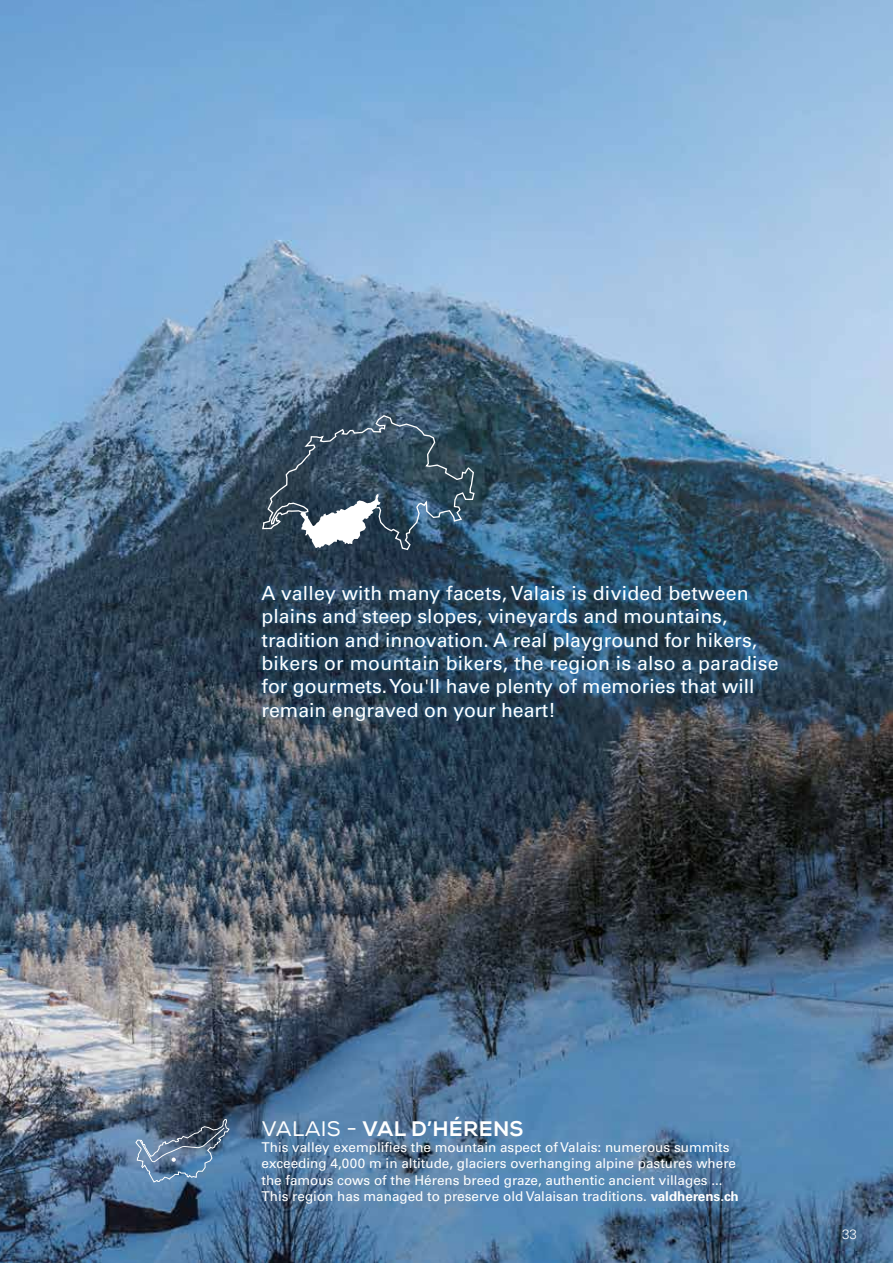
<style>
.page{position:relative;width:893px;height:1263px;background:#fff}
.page>*{position:absolute;margin:0;border:0;box-sizing:border-box;transform-origin:0 0}
.t1{font:800 21px "Nexa";letter-spacing:.015em;color:#fff}
.t2{font:19.5px/23.4px "Univers LT Std";color:#fff}
.t3{font:13.5px/16.2px "Univers LT Std";color:#fff}
.t4{font:300 13.5px "Univers LT Std";color:#fff}
.s1{font-weight:400}
.s2{font-weight:700}
</style>
<div class="page">
<img style="left:0;top:0;width:893px;height:1263px">
<div style="left:257px;top:581px;width:525px;height:144px;background:#1275bb;opacity:.75"></div>
<svg style="left:244px;top:401px;width:241px;height:166px;background:#3f5668"></svg>
<svg style="left:123px;top:1107px;width:121px;height:85px;background:#537190"></svg>
<p class="t2" style="left:261px;top:581px;width:519px">A valley with many facets, Valais is divided between plains and steep slopes, vineyards and mountains, tradition and innovation. A real playground for hikers, bikers or mountain bikers, the region is also a paradise for gourmets. You'll have plenty of memories that will remain engraved on your heart!</p>
<p class="t1" style="left:262px;top:1116px;width:263px"><span class="s1">VALAIS -</span> VAL D’HÉRENS</p>
<p class="t3" style="left:261px;top:1139px;width:479px">This valley exemplifies the mountain aspect of Valais: numerous summits exceeding 4,000 m in altitude, glaciers overhanging alpine pastures where the famous cows of the Hérens breed graze, authentic ancient villages ...<br>This region has managed to preserve old Valaisan traditions. <span class="s2">valdherens.ch</span></p>
<p class="t4" style="left:842px;top:1225px;width:17px">33</p>
</div>
